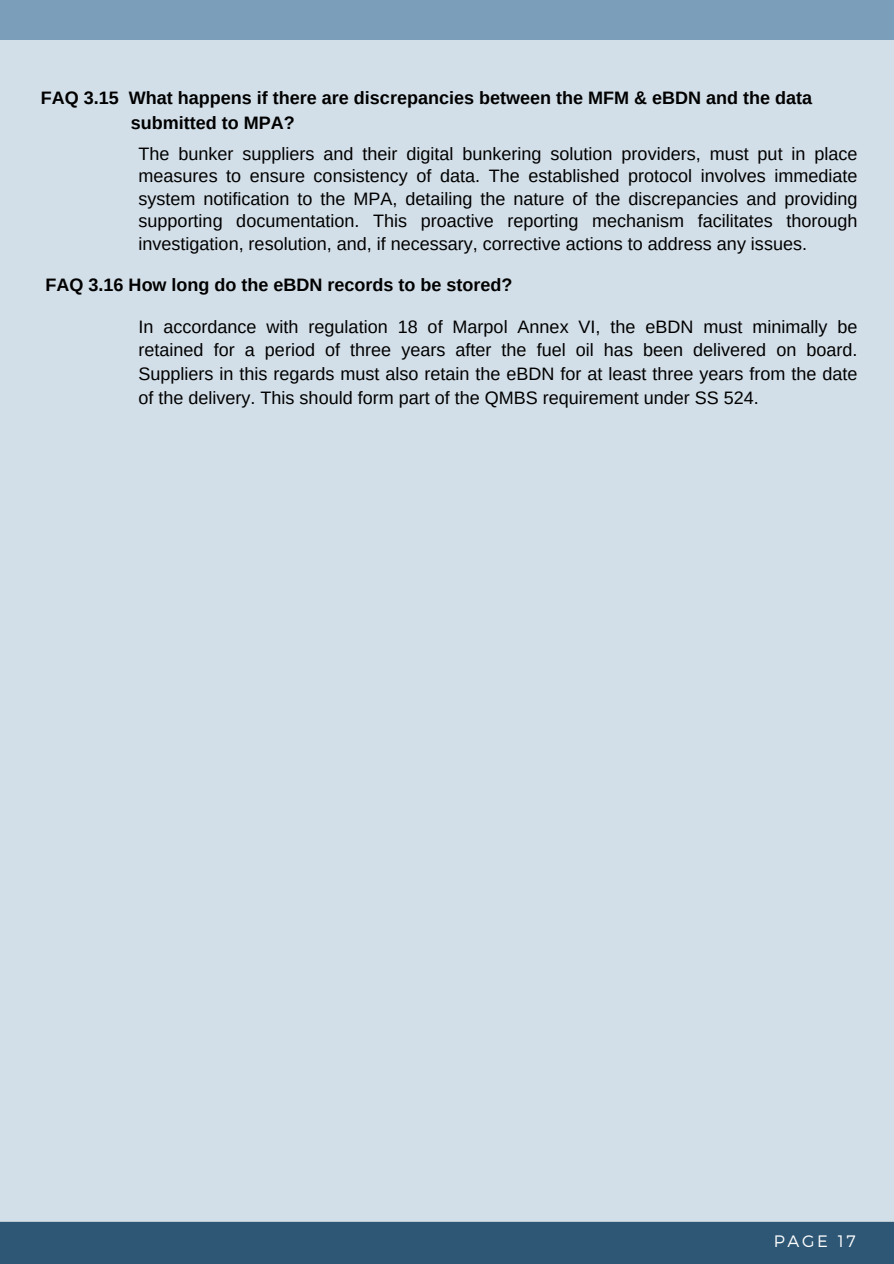
<style>
.page{position:relative;width:894px;height:1264px;background:#fff}
.page>*{position:absolute;margin:0;border:0;box-sizing:border-box;transform-origin:0 0}
.t1{font:18px/22.5px "Arimo";color:#000;text-align:justify}
.t2{font:700 18px/24.8px "Arimo";color:#000}
.t3{font:300 16.5px "Montserrat";letter-spacing:.16em;color:#fff}
</style>
<div class="page">
<div style="left:0;top:0;width:893px;height:1263px;background:#7b9fbb"></div>
<div style="left:0;top:1221px;width:893px;height:42px;background:#2e5775"></div>
<div style="left:0;top:40px;width:893px;height:1181px;background:#d3dfe8"></div>
<h2 class="t2" style="left:131px;top:86px;width:682px;text-indent:-90px">FAQ 3.15 What happens if there are discrepancies between the MFM &amp; eBDN and the data submitted to MPA?</h2>
<p class="t1" style="left:138px;top:142px;width:720px">The bunker suppliers and their digital bunkering solution providers, must put in place measures to ensure consistency of data. The established protocol involves immediate system notification to the MPA, detailing the nature of the discrepancies and providing supporting documentation. This proactive reporting mechanism facilitates thorough investigation, resolution, and, if necessary, corrective actions to address any issues.</p>
<h2 class="t2" style="left:46px;top:272px;width:468px">FAQ 3.16 How long do the eBDN records to be stored?</h2>
<p class="t1" style="left:138px;top:315px;width:720px;line-height:23.7px">In accordance with regulation 18 of Marpol Annex VI, the eBDN must minimally be retained for a period of three years after the fuel oil has been delivered on board.<br>Suppliers in this regards must also retain the eBDN for at least three years from the date of the delivery. This should form part of the QMBS requirement under SS 524.</p>
<p class="t3" style="left:773px;top:1230px;width:83px">PAGE 17</p>
</div>
